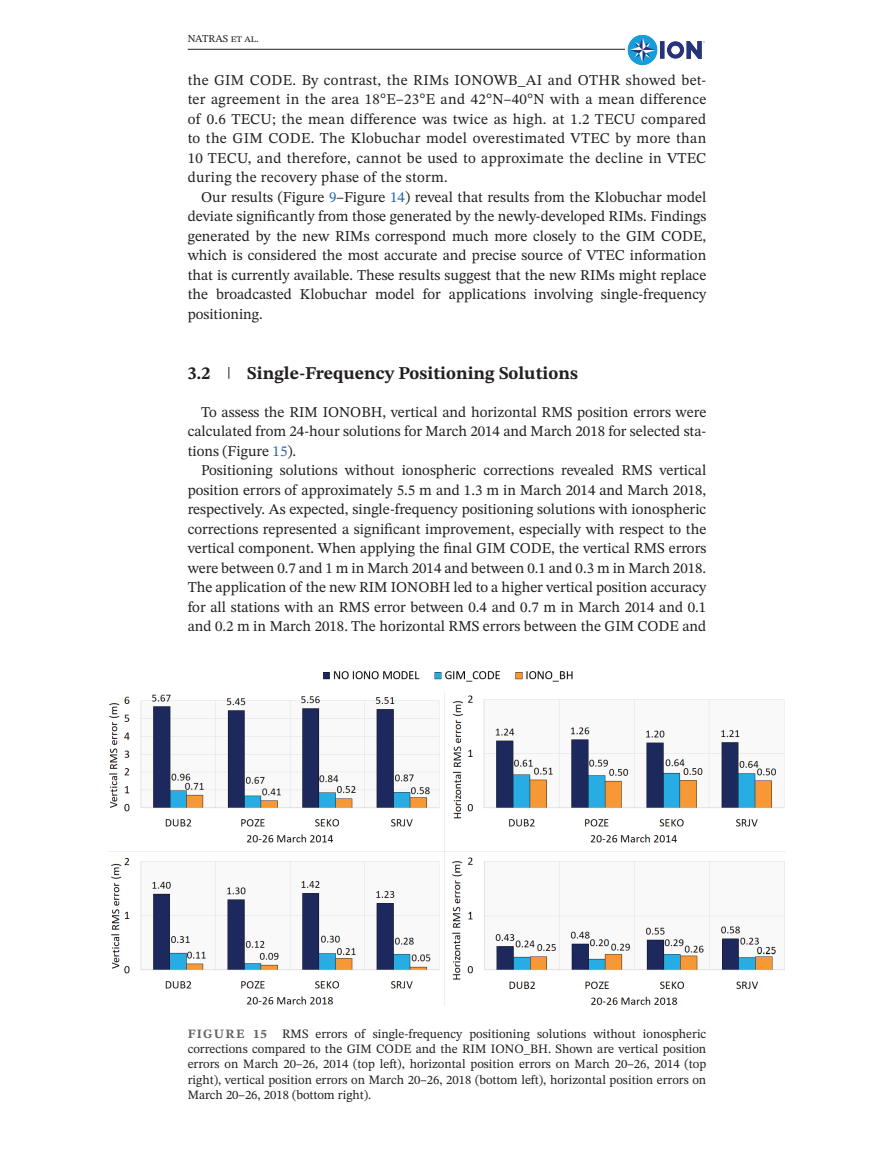
<style>
.page{position:relative;width:894px;height:1174px;background:#fff}
.page>*{position:absolute;margin:0;border:0;box-sizing:border-box;transform-origin:0 0}
.Heading_2{font:700 18px "STIX Two Text";color:#231f20}
.Body_text_indent{font:15px/19.5px "STIX Two Text";color:#231f20;text-align:justify}
.Figure_Caption{font:12.75px/15.3px "STIX Two Text";color:#231f20;text-align:justify}
.t1{font:10.5px "STIX Two Text";color:#231f20}
.s1{color:#2664ae}
.s2{font-weight:700;color:#636366}
</style>
<div class="page">
<hr style="left:188px;top:49px;width:517px;height:1px;background:#231f20">
<div style="left:625px;top:35px;width:81px;height:30px;background:#fff"></div>
<img style="left:627px;top:35px;width:78px;height:30px">
<svg style="left:228px;top:367px;width:1px;height:12px"></svg>
<img style="left:109px;top:671px;width:676px;height:335px">
<p class="t1" style="left:188px;top:31px;width:73px">NATRAS et al.</p>
<p class="Body_text_indent" style="left:188px;top:70px;width:520px">the GIM CODE. By contrast, the RIMs IONOWB_AI and OTHR showed bet&shy;ter agreement in the area 18°E–23°E and 42°N–40°N with a mean difference of 0.6 TECU; the mean difference was twice as high. at 1.2 TECU compared to the GIM CODE. The Klobuchar model overestimated VTEC by more than 10 TECU, and therefore, cannot be used to approximate the decline in VTEC during the recovery phase of the storm.</p>
<p class="Body_text_indent" style="left:188px;top:187px;width:520px;text-indent:14px">Our results (Figure <span class="s1">9</span>–Figure <span class="s1">14</span>) reveal that results from the Klobuchar model deviate significantly from those generated by the newly-developed RIMs. Findings generated by the new RIMs correspond much more closely to the GIM CODE, which is considered the most accurate and precise source of VTEC information that is currently available. These results suggest that the new RIMs might replace the broadcasted Klobuchar model for applications involving single-frequency positioning.</p>
<p class="Heading_2" style="left:188px;top:360px;width:24px">3.2</p>
<p class="Heading_2" style="left:247px;top:360px;width:332px">Single-Frequency Positioning Solutions</p>
<p class="Body_text_indent" style="left:188px;top:402px;width:520px;text-indent:14px">To assess the RIM IONOBH, vertical and horizontal RMS position errors were calculated from 24-hour solutions for March 2014 and March 2018 for selected sta&shy;tions (Figure <span class="s1">15</span>).</p>
<p class="Body_text_indent" style="left:188px;top:461px;width:520px;text-indent:14px">Positioning solutions without ionospheric corrections revealed RMS vertical position errors of approximately 5.5 m and 1.3 m in March 2014 and March 2018, respectively. As expected, single-frequency positioning solutions with ionospheric corrections represented a significant improvement, especially with respect to the vertical component. When applying the final GIM CODE, the vertical RMS errors were between 0.7 and 1 m in March 2014 and between 0.1 and 0.3 m in March 2018.<br>The application of the new RIM IONOBH led to a higher vertical position accuracy for all stations with an RMS error between 0.4 and 0.7 m in March 2014 and 0.1 and 0.2 m in March 2018. The horizontal RMS errors between the GIM CODE and</p>
<p class="Figure_Caption" style="left:188px;top:1026px;width:520px"><span class="s2">FIGURE 15</span> RMS errors of single-frequency positioning solutions without ionospheric corrections compared to the GIM CODE and the RIM IONO_BH. Shown are vertical position errors on March 20–26, 2014 (top left), horizontal position errors on March 20–26, 2014 (top right), vertical position errors on March 20–26, 2018 (bottom left), horizontal position errors on March 20–26, 2018 (bottom right).</p>
</div>
